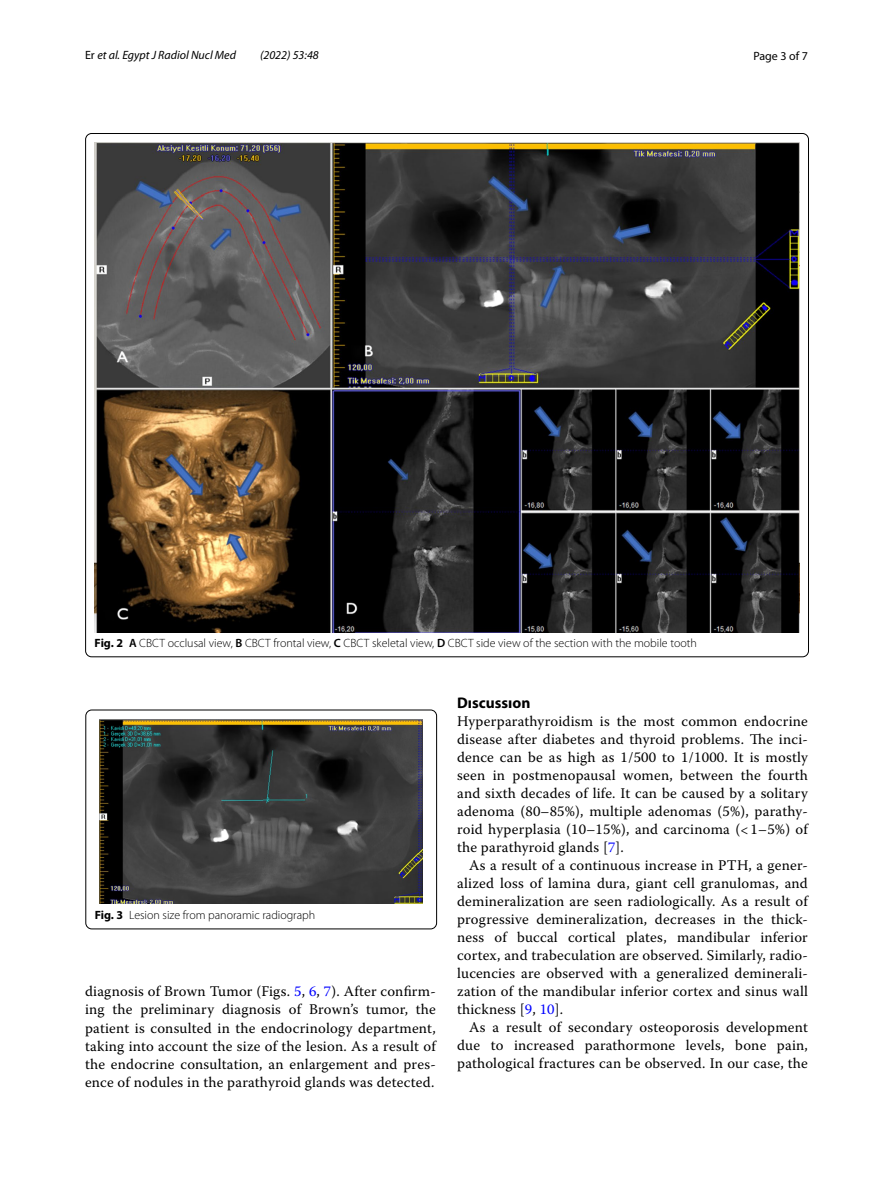
<style>
.page{position:relative;width:893px;height:1187px;background:#fff}
.page>*{position:absolute;margin:0;border:0;box-sizing:border-box;transform-origin:0 0}
.t1{font:700 15.45px "Myriad Pro";color:#000}
.t2{font:14.7px/18px "Warnock Pro";letter-spacing:.015em;color:#000;text-align:justify}
.t3{font:300 12px "Myriad Pro";color:#000}
.t4{font:italic 12px "Myriad Pro";color:#000}
.t5{font:12px "Myriad Pro";color:#000}
.s1{font-style:normal}
.s2{font-weight:700}
.s3{font-weight:600}
.s4{color:#00f}
</style>
<div class="page">
<img style="left:94px;top:142px;width:706px;height:490px">
<img style="left:100px;top:719px;width:323px;height:184px">
<div style="left:86px;top:709px;width:351px;height:220px;border:1px solid #000;border-radius:6px"></div>
<p class="t4" style="left:85px;top:48px;width:152px"><span class="s1">Er</span> et al. Egypt J Radiol Nucl Med</p>
<p class="t4" style="left:260px;top:48px;width:60px">(2022) 53:48</p>
<p class="t5" style="left:753px;top:48px;width:56px">Page 3 of 7</p>
<p class="t3" style="left:95px;top:636px;width:604px"><span class="s2">Fig. 2</span> <span class="s3">A</span> CBCT occlusal view, <span class="s3">B</span> CBCT frontal view, <span class="s3">C</span> CBCT skeletal view, <span class="s3">D</span> CBCT side view of the section with the mobile tooth</p>
<p class="t3" style="left:95px;top:907px;width:222px"><span class="s2">Fig. 3</span> Lesion size from panoramic radiograph</p>
<p class="t2" style="left:85px;top:982px;width:352px">diagnosis of Brown Tumor (Figs. <span class="s4">5</span>, <span class="s4">6</span>, <span class="s4">7</span>). After confirm&shy;ing the preliminary diagnosis of Brown’s tumor, the patient is consulted in the endocrinology department, taking into account the size of the lesion. As a result of the endocrine consultation, an enlargement and pres&shy;ence of nodules in the parathyroid glands was detected.</p>
<p class="t1" style="left:457px;top:692px;width:75px">Dıscussıon</p>
<p class="t2" style="left:457px;top:711px;width:352px">Hyperparathyroidism is the most common endocrine disease after diabetes and thyroid problems. The inci&shy;dence can be as high as 1/500 to 1/1000. It is mostly seen in postmenopausal women, between the fourth and sixth decades of life. It can be caused by a solitary adenoma (80–85%), multiple adenomas (5%), parathy&shy;roid hyperplasia (10–15%), and carcinoma (&lt; 1–5%) of the parathyroid glands [<span class="s4">7</span>].</p>
<p class="t2" style="left:457px;top:855px;width:352px;text-indent:12px">As a result of a continuous increase in PTH, a gener&shy;alized loss of lamina dura, giant cell granulomas, and demineralization are seen radiologically. As a result of progressive demineralization, decreases in the thick&shy;ness of buccal cortical plates, mandibular inferior cortex, and trabeculation are observed. Similarly, radio&shy;lucencies are observed with a generalized deminerali&shy;zation of the mandibular inferior cortex and sinus wall thickness [<span class="s4">9</span>, <span class="s4">10</span>].</p>
<p class="t2" style="left:457px;top:1017px;width:352px;text-indent:12px">As a result of secondary osteoporosis development due to increased parathormone levels, bone pain, pathological fractures can be observed. In our case, the</p>
</div>
